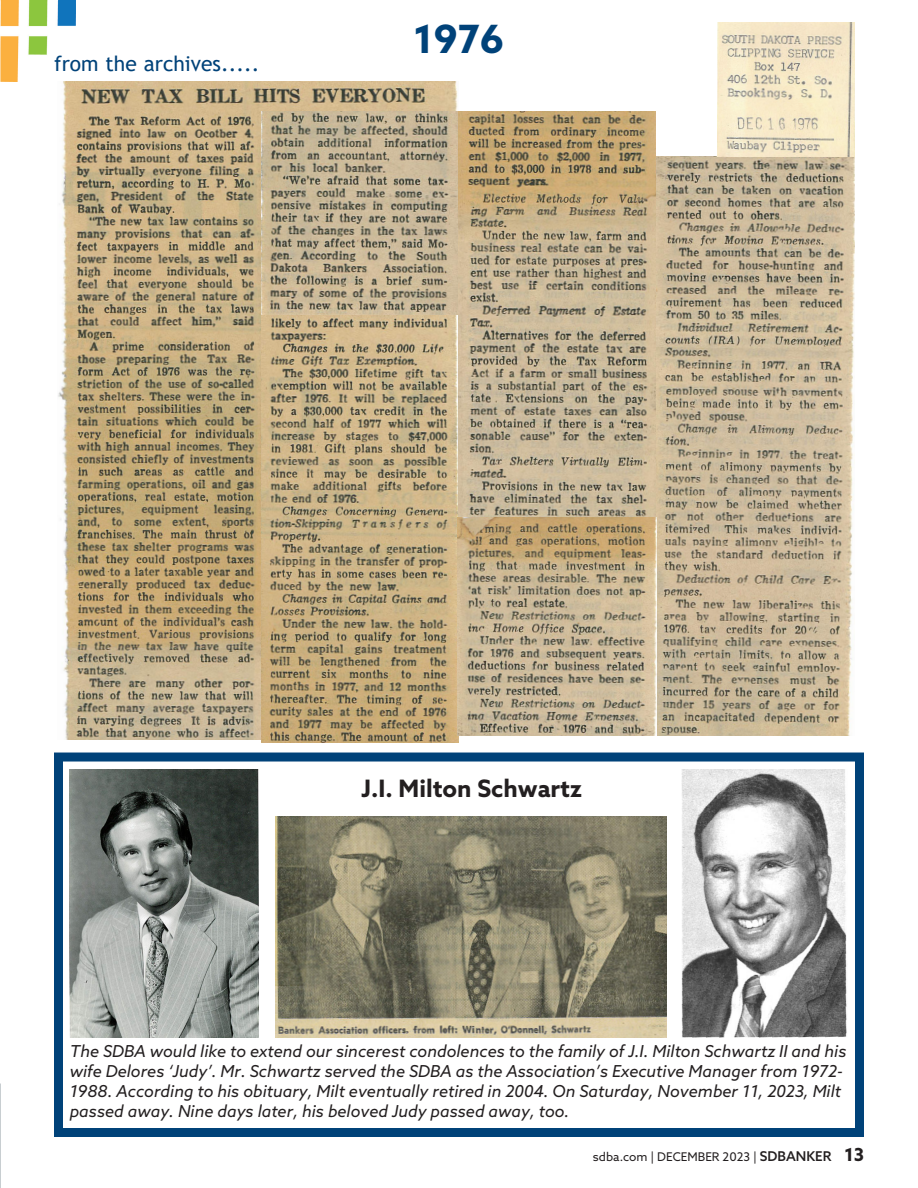
<style>
.page{position:relative;width:918px;height:1188px;background:#fff}
.page>*{position:absolute;margin:0;border:0;box-sizing:border-box;transform-origin:0 0}
.t1{font:700 39px "Azo Sans";color:#004279}
.t2{font:700 24px "Azo Sans";color:#231f20}
.t3{font:21px "Trebuchet MS";color:#004279}
.t4{font:italic 16.5px/19.8px "Azo Sans";color:#231f20}
.t5{font:12px "Azo Sans";color:#231f20}
.s1{font-weight:500;font-size:13.5px}
.s2{font-weight:700;font-size:18px}
</style>
<div class="page">
<img style="left:0;top:0;width:76px;height:81px">
<div style="left:54px;top:753px;width:810px;height:384px;border:9px solid #004279"></div>
<img style="left:70px;top:769px;width:188px;height:268px">
<img style="left:275px;top:816px;width:392px;height:221px">
<img style="left:58px;top:81px;width:401px;height:658px">
<img style="left:656px;top:157px;width:199px;height:579px">
<img style="left:261px;top:112px;width:198px;height:631px">
<img style="left:459px;top:112px;width:197px;height:405px">
<img style="left:682px;top:769px;width:165px;height:268px">
<img style="left:457px;top:517px;width:199px;height:218px">
<img style="left:717px;top:23px;width:138px;height:134px">
<p class="t3" style="left:54px;top:50px;width:207px">from the archives.....</p>
<p class="t1" style="left:414px;top:13px;width:92px">1976</p>
<p class="t2" style="left:362px;top:773px;width:222px">J.I. Milton Schwartz</p>
<p class="t4" style="left:70px;top:1041px;width:778px">The SDBA would like to extend our sincerest condolences to the family of J.I. Milton Schwartz II and his wife Delores ‘Judy’. Mr. Schwartz served the SDBA as the Association’s Executive Manager from 1972- 1988. According to his obituary, Milt eventually retired in 2004. On Saturday, November 11, 2023, Milt passed away. Nine days later, his beloved Judy passed away, too.</p>
<p class="t5" style="left:593px;top:1149px;width:273px">sdba.com | DECEMBER 2023 | <span class="s1">SDBANKER</span> <span class="s2">13</span></p>
</div>
